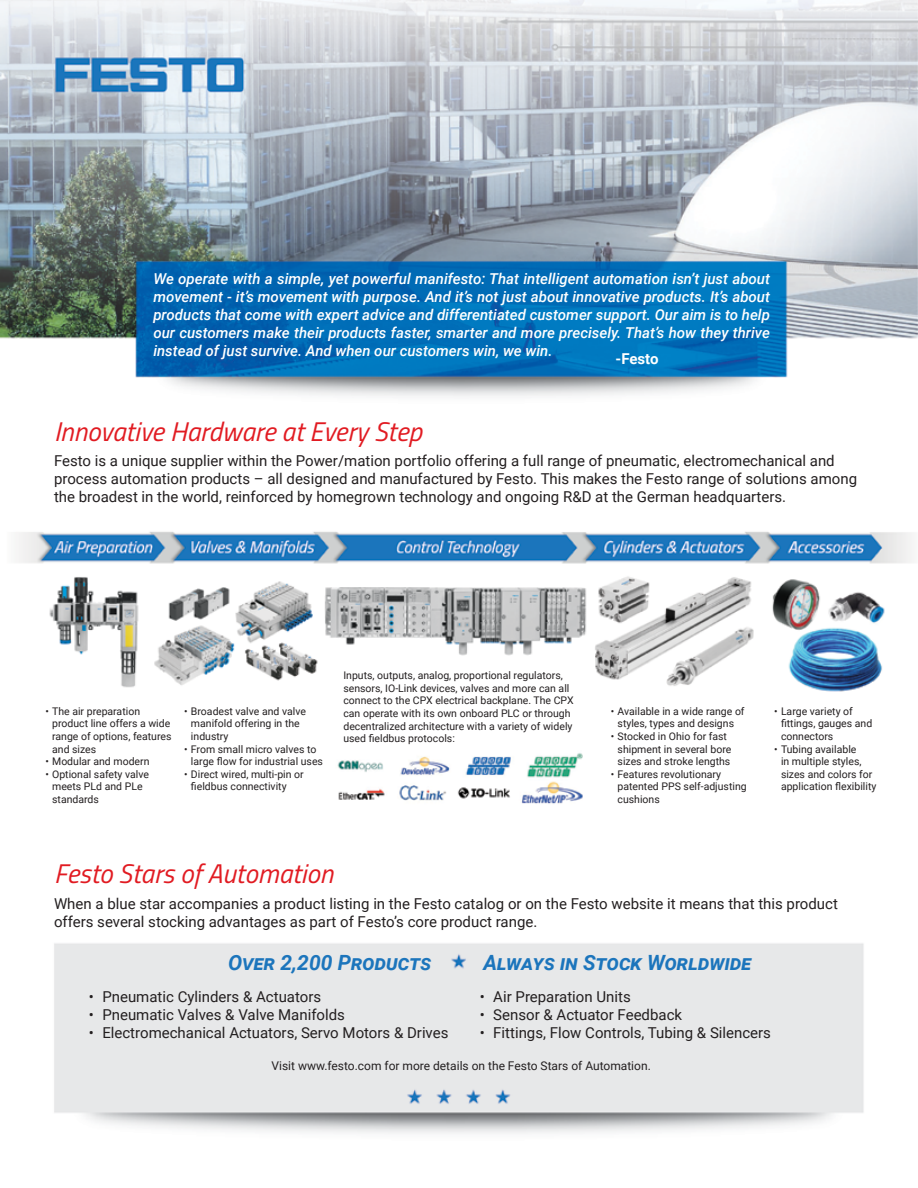
<style>
.page{position:relative;width:918px;height:1188px;background:#fff}
.page>*{position:absolute;margin:0;border:0;box-sizing:border-box;transform-origin:0 0}
.t1{font:italic 27px "Titillium Web";color:#e11b22}
.t2{font:italic 700 21px "Roboto";color:#1c75bc}
.t3{font:15px/18px "Roboto";color:#231f20}
.t4{font:italic 500 15px/18px "Roboto";color:#fff;text-align:justify}
.t5{font:700 15px "Roboto";letter-spacing:-.005em;color:#fff}
.t6{font:12px "Roboto";color:#231f20}
.t7{font:10.5px/12.6px "Roboto";color:#231f20}
</style>
<div class="page">
<img style="left:0;top:0;width:918px;height:1134px">
<p class="t4" style="left:153px;top:269px;width:618px">We operate with a simple, yet powerful manifesto: That intelligent automation isn’t just about movement - it’s movement with purpose. And it’s not just about innovative products. It’s about products that come with expert advice and differentiated customer support. Our aim is to help our customers make their products faster, smarter and more precisely. That’s how they thrive instead of just survive. And when our customers win, we win.</p>
<h3 class="t5" style="left:616px;top:348px;width:45px">-Festo</h3>
<h1 class="t1" style="left:54px;top:411px;width:370px">Innovative Hardware at Every Step</h1>
<p class="t3" style="left:54px;top:451px;width:805px">Festo is a unique supplier within the Power/mation portfolio offering a full range of pneumatic, electromechanical and process automation products – all designed and manufactured by Festo. This makes the Festo range of solutions among the broadest in the world, reinforced by homegrown technology and ongoing R&amp;D at the German headquarters.</p>
<p class="t7" style="left:52px;top:704px;width:121px;text-indent:-7px">• The air preparation product line offers a wide range of options, features and sizes</p>
<p class="t7" style="left:45px;top:755px;width:106px">• Modular and modern</p>
<p class="t7" style="left:52px;top:767px;width:98px;text-indent:-7px">• Optional safety valve meets PLd and PLe standards</p>
<p class="t7" style="left:191px;top:704px;width:116px;text-indent:-7px">• Broadest valve and valve manifold offering in the industry</p>
<p class="t7" style="left:191px;top:742px;width:134px;text-indent:-7px">• From small micro valves to large flow for industrial uses</p>
<p class="t7" style="left:191px;top:767px;width:114px;text-indent:-7px">• Direct wired, multi-pin or fieldbus connectivity</p>
<p class="t7" style="left:343px;top:669px;width:232px">Inputs, outputs, analog, proportional regulators, sensors, IO-Link devices, valves and more can all connect to the CPX electrical backplane. The CPX can operate with its own onboard PLC or through decentralized architecture with a variety of widely used fieldbus protocols:</p>
<h1 class="t1" style="left:54px;top:854px;width:281px">Festo Stars of Automation</h1>
<p class="t7" style="left:611px;top:704px;width:135px;text-align:center">• Available in a wide range of styles, types and designs</p>
<p class="t7" style="left:618px;top:730px;width:115px;text-indent:-7px">• Stocked in Ohio for fast shipment in several bore sizes and stroke lengths</p>
<p class="t7" style="left:618px;top:767px;width:131px;text-indent:-7px">• Features revolutionary patented PPS self-adjusting cushions</p>
<p class="t7" style="left:781px;top:704px;width:93px;text-indent:-7px">• Large variety of fittings, gauges and connectors</p>
<p class="t7" style="left:781px;top:742px;width:97px;text-indent:-7px">• Tubing available<br>in multiple styles, sizes and colors for application flexibility</p>
<h3 class="t3" style="left:54px;top:894px;width:785px">When a blue star accompanies a product listing in the Festo catalog or on the Festo website it means that this product offers several stocking advantages as part of Festo’s core product range.</h3>
<h2 class="t2" style="left:228px;top:948px;width:205px">Over 2,200 Products</h2>
<h2 class="t2" style="left:483px;top:948px;width:269px">Always in Stock Worldwide</h2>
<h3 class="t3" style="left:89px;top:987px;width:234px">• Pneumatic Cylinders &amp; Actuators</h3>
<h3 class="t3" style="left:89px;top:1005px;width:258px">• Pneumatic Valves &amp; Valve Manifolds</h3>
<h3 class="t3" style="left:89px;top:1023px;width:361px">• Electromechanical Actuators, Servo Motors &amp; Drives</h3>
<h3 class="t3" style="left:480px;top:987px;width:152px">• Air Preparation Units</h3>
<h3 class="t3" style="left:480px;top:1005px;width:204px">• Sensor &amp; Actuator Feedback</h3>
<h3 class="t3" style="left:480px;top:1023px;width:293px">• Fittings, Flow Controls, Tubing &amp; Silencers</h3>
<p class="t6" style="left:272px;top:1057px;width:381px">Visit www.festo.com for more details on the Festo Stars of Automation.</p>
</div>
